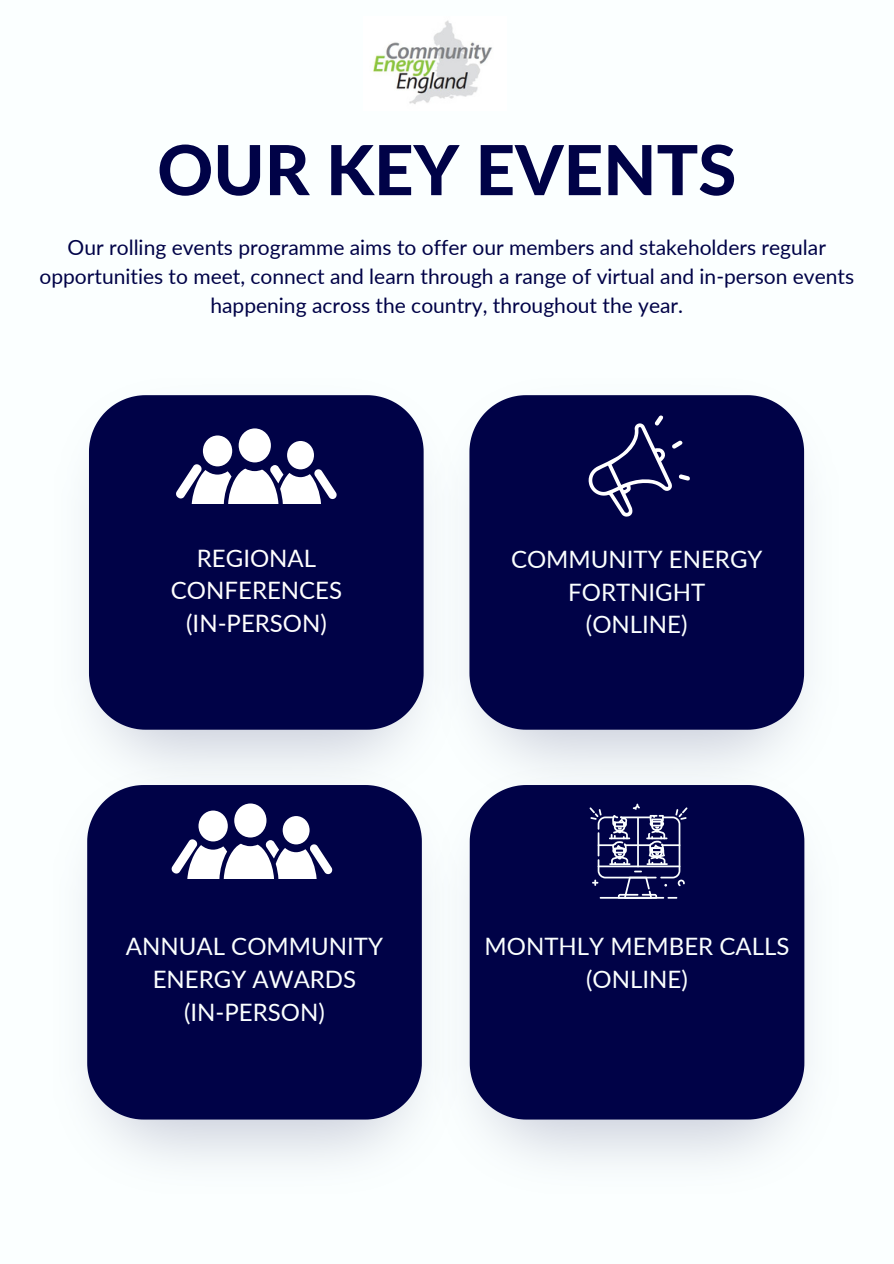
<style>
.page{position:relative;width:894px;height:1264px;background:#fff}
.page>*{position:absolute;margin:0;border:0;box-sizing:border-box;transform-origin:0 0}
.t1{font:800 69px "Lato";color:#000247}
.t2{font:24px/32.7px "Lato";color:#fbffff;text-align:center}
.t3{font:24px/32.7px "Lato";color:#fff;text-align:center}
.t4{font:21px/29.2px "Lato";color:#000247;text-align:center}
</style>
<div class="page">
<div style="left:0;top:0;width:893px;height:1263px;background:#fbffff"></div>
<img style="left:88px;top:443px;width:336px;height:325px">
<div style="left:89px;top:395px;width:334px;height:334px;background:#000247"></div>
<img style="left:487px;top:441px;width:318px;height:327px">
<div style="left:469px;top:395px;width:334px;height:334px;background:#000247"></div>
<img style="left:105px;top:768px;width:299px;height:391px">
<div style="left:87px;top:785px;width:335px;height:334px;background:#000247"></div>
<img style="left:487px;top:768px;width:318px;height:391px">
<div style="left:469px;top:785px;width:335px;height:334px;background:#000247"></div>
<div style="left:238px;top:428px;width:33px;height:34px;background:#fff;border-radius:50%"></div>
<div style="left:287px;top:441px;width:27px;height:28px;background:#fff;border-radius:50%"></div>
<div style="left:203px;top:435px;width:29px;height:31px;background:#fff;border-radius:50%"></div>
<svg style="left:174px;top:462px;width:164px;height:42px"></svg>
<svg style="left:586px;top:415px;width:103px;height:101px;background:#22245f"></svg>
<img style="left:373px;top:20px;width:119px;height:84px">
<svg style="left:589px;top:803px;width:98px;height:95px;background:#32356c"></svg>
<hr style="left:597px;top:865px;width:83px;height:2px;background:#fbffff">
<div style="left:234px;top:803px;width:32px;height:34px;background:#fff;border-radius:50%"></div>
<div style="left:282px;top:816px;width:27px;height:28px;background:#fff;border-radius:50%"></div>
<div style="left:198px;top:810px;width:30px;height:31px;background:#fff;border-radius:50%"></div>
<svg style="left:170px;top:837px;width:164px;height:42px"></svg>
<p class="t1" style="left:157px;top:127px;width:580px">OUR KEY EVENTS</p>
<h1 class="t4" style="left:39px;top:232px;width:815px">Our rolling events programme aims to offer our members and stakeholders regular opportunities to meet, connect and learn through a range of virtual and in-person events happening across the country, throughout the year.</h1>
<p class="t3" style="left:171px;top:541px;width:173px">REGIONAL<br>CONFERENCES (IN-PERSON)</p>
<p class="t2" style="left:511px;top:542px;width:253px">COMMUNITY ENERGY<br>FORTNIGHT<br>(ONLINE)</p>
<h2 class="t2" style="left:126px;top:929px;width:258px">ANNUAL COMMUNITY<br>ENERGY AWARDS (IN-PERSON)</h2>
<p class="t2" style="left:484px;top:929px;width:306px">MONTHLY MEMBER CALLS (ONLINE)</p>
</div>
